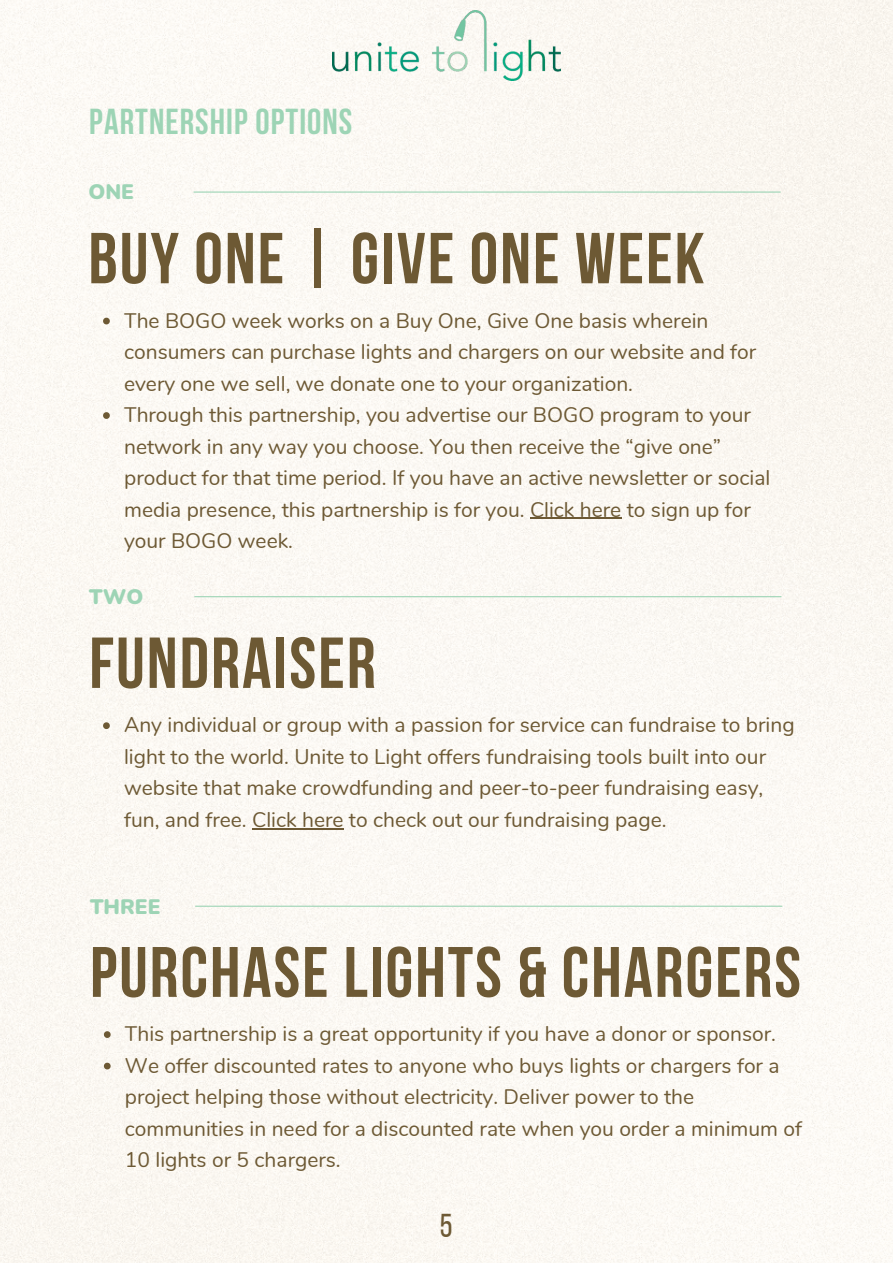
<style>
.page{position:relative;width:893px;height:1264px;background:#fff}
.page>*{position:absolute;margin:0;border:0;box-sizing:border-box;transform-origin:0 0}
.t1{font:700 72px "Bebas Neue";letter-spacing:.03em;color:#6d5934}
.t2{font:700 71.25px "Bebas Neue";letter-spacing:.03em;color:#6d5934}
.t3{font:700 36px "Bebas Neue";letter-spacing:.03em;color:#9dd4b5}
.t4{font:33px "Bebas Neue";color:#6d5934}
.t5{font:21px/31.5px "Nunito";color:#6d5934}
.t6{font:900 21px "Nunito";color:#9dd4b5}
</style>
<div class="page">
<div style="left:0;top:0;width:892px;height:1262px;background:#fbf8f3"></div>
<svg style="left:103px;top:318px;width:7px;height:6px"></svg>
<svg style="left:103px;top:412px;width:7px;height:7px"></svg>
<hr style="left:530px;top:518px;width:91px;height:1px;background:#6d5934">
<hr style="left:193px;top:191px;width:587px;height:2px;background:#9dd4b5">
<svg style="left:103px;top:722px;width:7px;height:7px"></svg>
<hr style="left:252px;top:828px;width:91px;height:1px;background:#6d5934">
<hr style="left:194px;top:596px;width:587px;height:1px;background:#9dd4b5">
<svg style="left:104px;top:1031px;width:7px;height:6px"></svg>
<svg style="left:104px;top:1062px;width:7px;height:7px"></svg>
<hr style="left:195px;top:905px;width:587px;height:1px;background:#9dd4b5">
<img style="left:333px;top:10px;width:227px;height:70px">
<h3 class="t3" style="left:89px;top:107px;width:265px">PARTNERSHIP OPTIONS</h3>
<p class="t6" style="left:88px;top:178px;width:47px">ONE</p>
<h1 class="t1" style="left:88px;top:229px;width:617px">BUY ONE | GIVE ONE WEEK</h1>
<p class="t5" style="left:124px;top:305px;width:647px">The BOGO week works on a Buy One, Give One basis wherein consumers can purchase lights and chargers on our website and for every one we sell, we donate one to your organization.<br>Through this partnership, you advertise our BOGO program to your network in any way you choose. You then receive the “give one” product for that time period. If you have an active newsletter or social media presence, this partnership is for you. Click here to sign up for your BOGO week.</p>
<p class="t6" style="left:89px;top:582px;width:56px">TWO</p>
<h1 class="t1" style="left:89px;top:634px;width:288px">FUNDRAISER</h1>
<p class="t5" style="left:124px;top:709px;width:672px">Any individual or group with a passion for service can fundraise to bring light to the world. Unite to Light offers fundraising tools built into our website that make crowdfunding and peer-to-peer fundraising easy, fun, and free. Click here to check out our fundraising page.</p>
<p class="t6" style="left:90px;top:892px;width:72px">THREE</p>
<h2 class="t2" style="left:90px;top:943px;width:712px">PURCHASE LIGHTS &amp; CHARGERS</h2>
<p class="t5" style="left:125px;top:1018px;width:678px">This partnership is a great opportunity if you have a donor or sponsor.<br>We offer discounted rates to anyone who buys lights or chargers for a project helping those without electricity. Deliver power to the communities in need for a discounted rate when you order a minimum of 10 lights or 5 chargers.</p>
<h3 class="t4" style="left:440px;top:1212px;width:14px">5</h3>
</div>
